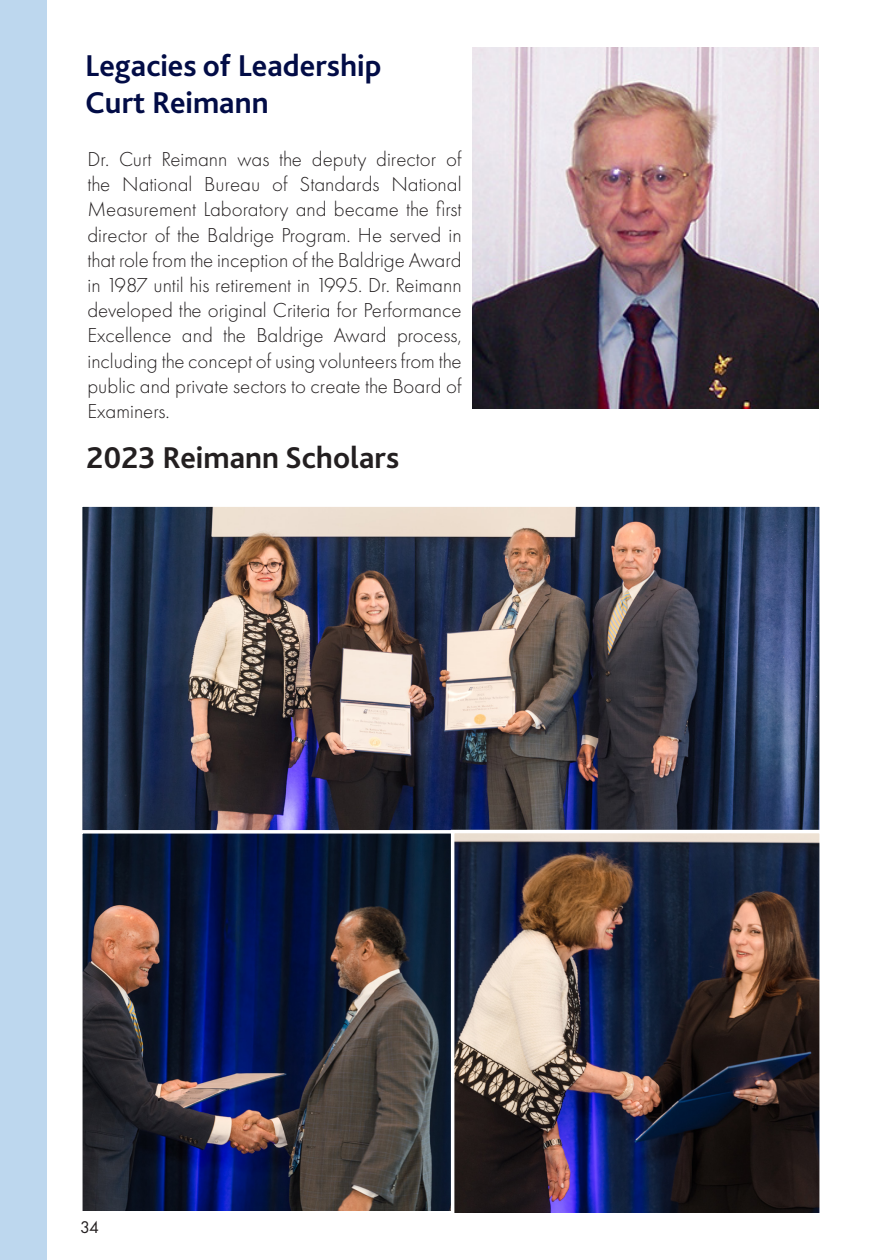
<style>
.page{position:relative;width:882px;height:1260px;background:#fff}
.page>*{position:absolute;margin:0;border:0;box-sizing:border-box;transform-origin:0 0}
.t1{font:700 31.5px "Bliss 2";color:#020c46}
.t2{font:700 31.5px "Bliss 2";color:#231f20}
.t3{font:300 21px/25.2px "Futura PT";color:#231f20;text-align:justify}
.t4{font:17.5px "Futura PT";color:#231f20}
</style>
<div class="page">
<div style="left:0;top:0;width:46px;height:1260px;background:#bdd7ee"></div>
<img style="left:473px;top:47px;width:346px;height:361px">
<img style="left:84px;top:508px;width:734px;height:322px">
<div style="left:79px;top:503px;width:744px;height:448px;border:4px solid #fff"></div>
<img style="left:84px;top:835px;width:367px;height:374px">
<div style="left:79px;top:830px;width:383px;height:384px;border:4px solid #fff"></div>
<img style="left:456px;top:835px;width:362px;height:378px">
<div style="left:451px;top:830px;width:372px;height:411px;border:4px solid #fff"></div>
<p class="t1" style="left:85px;top:46px;width:298px">Legacies of Leadership</p>
<p class="t1" style="left:85px;top:83px;width:185px">Curt Reimann</p>
<p class="t3" style="left:87px;top:147px;width:376px">Dr. Curt Reimann was the deputy director of the National Bureau of Standards National Measurement Laboratory and became the first director of the Baldrige Program. He served in that role from the inception of the Baldrige Award in 1987 until his retirement in 1995. Dr. Reimann developed the original Criteria for Performance Excellence and the Baldrige Award process, including the concept of using volunteers from the public and private sectors to create the Board of Examiners.</p>
<p class="t2" style="left:86px;top:438px;width:314px">2023 Reimann Scholars</p>
<p class="t4" style="left:80px;top:1217px;width:21px">34</p>
</div>
